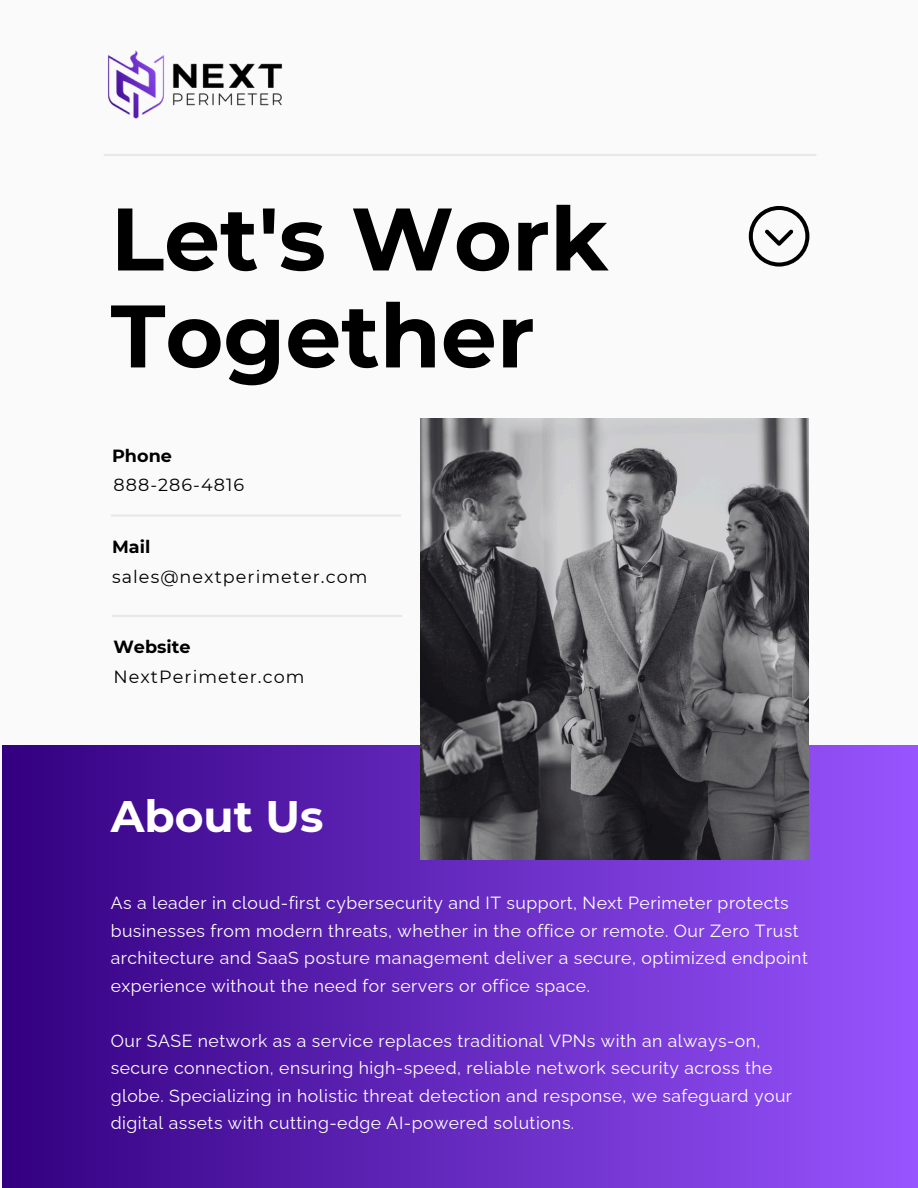
<style>
.page{position:relative;width:918px;height:1188px;background:#fafafa}
.page>*{position:absolute;margin:0;border:0;box-sizing:border-box;transform-origin:0 0}
.t1{font:700 88.5px/96.9px "Montserrat";color:#000}
.t2{font:700 43.95px "Montserrat";color:#fff}
.t3{font:17.55px/27.5px "Raleway";letter-spacing:.025em;color:#fff}
.t4{font:17.55px "Montserrat";letter-spacing:.06em;color:#000}
.t5{font:700 17.55px "Montserrat";color:#000}
</style>
<div class="page">
<div style="left:2px;top:746px;width:915px;height:442px;background:linear-gradient(to right,#330080,#9854fe)"></div>
<img style="left:421px;top:419px;width:388px;height:441px">
<hr style="left:112px;top:514px;width:288px;height:3px;background:#e8e8e8">
<hr style="left:113px;top:615px;width:288px;height:2px;background:#e8e8e8">
<hr style="left:105px;top:154px;width:711px;height:2px;background:#e8e8e8">
<svg style="left:749px;top:206px;width:60px;height:61px"></svg>
<img style="left:107px;top:50px;width:176px;height:69px">
<h1 class="t1" style="left:111px;top:186px;width:499px">Let's Work<br>Together</h1>
<p class="t5" style="left:112px;top:443px;width:61px">Phone</p>
<p class="t4" style="left:113px;top:473px;width:132px">888-286-4816</p>
<p class="t5" style="left:112px;top:534px;width:40px">Mail</p>
<p class="t4" style="left:112px;top:564px;width:257px">sales@nextperimeter.com</p>
<p class="t5" style="left:113px;top:635px;width:79px">Website</p>
<p class="t4" style="left:113px;top:665px;width:192px">NextPerimeter.com</p>
<h2 class="t2" style="left:111px;top:784px;width:214px">About Us</h2>
<p class="t3" style="left:111px;top:887px;width:699px">As a leader in cloud-first cybersecurity and IT support, Next Perimeter protects businesses from modern threats, whether in the office or remote. Our Zero Trust architecture and SaaS posture management deliver a secure, optimized endpoint experience without the need for servers or office space.</p>
<p class="t3" style="left:111px;top:1025px;width:683px">Our SASE network as a service replaces traditional VPNs with an always-on, secure connection, ensuring high-speed, reliable network security across the globe. Specializing in holistic threat detection and response, we safeguard your digital assets with cutting-edge AI-powered solutions.</p>
</div>
